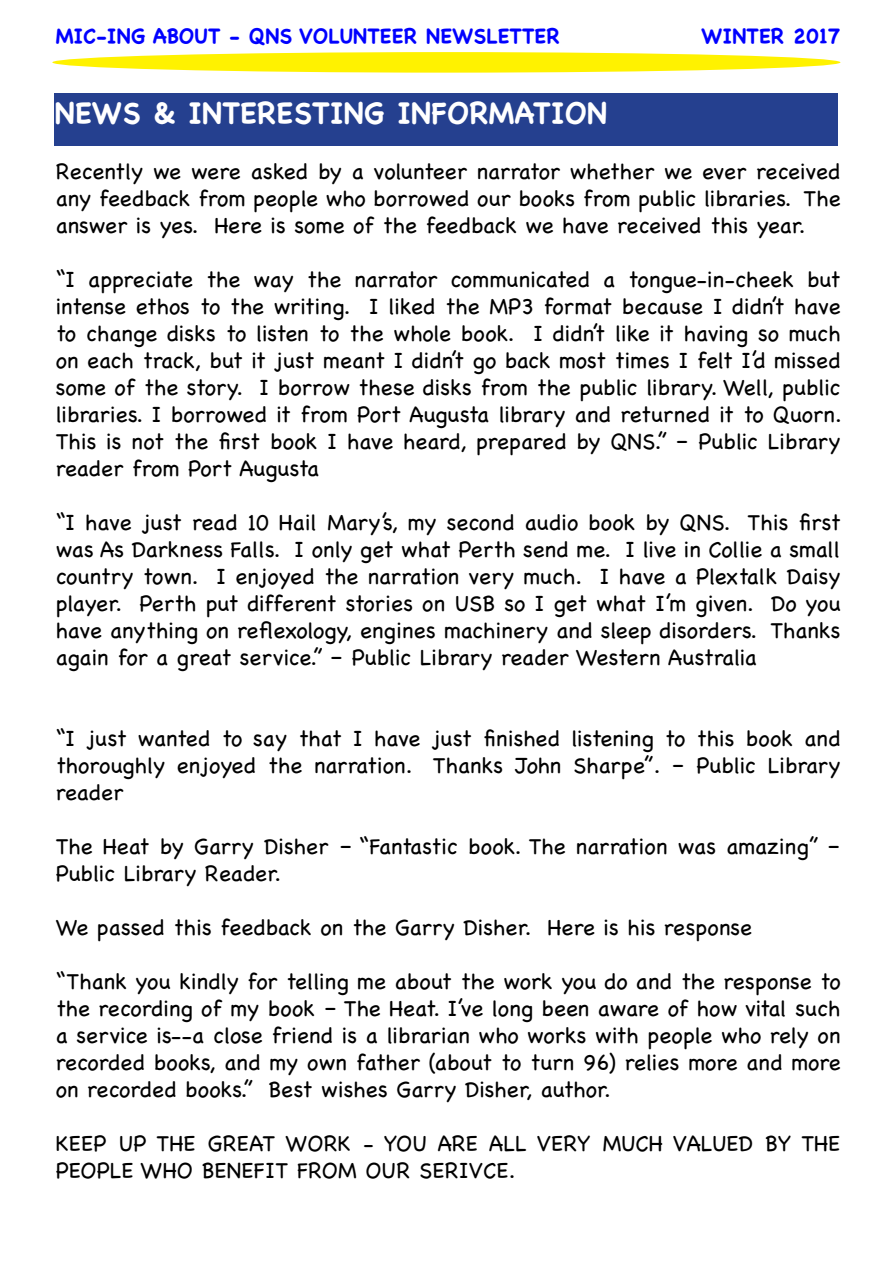
<style>
.page{position:relative;width:893px;height:1263px;background:#fff}
.page>*{position:absolute;margin:0;border:0;box-sizing:border-box;transform-origin:0 0}
.t1{font:700 30px "Chalkboard";color:#fff}
.t2{font:22.5px/27px "Chalkboard";color:#000;text-align:justify}
.t3{font:700 21px "Chalkboard";color:#00f}
</style>
<div class="page">
<div style="left:55px;top:94px;width:783px;height:52px;background:#25408f"></div>
<div style="left:52px;top:52px;width:788px;height:21px;background:#fff200;border-radius:50%"></div>
<p class="t3" style="left:56px;top:23px;width:506px">MIC-ING ABOUT - QNS VOLUNTEER NEWSLETTER</p>
<p class="t3" style="left:701px;top:23px;width:141px">WINTER 2017</p>
<h1 class="t1" style="left:55px;top:95px;width:554px">NEWS &amp; INTERESTING INFORMATION</h1>
<p class="t2" style="left:56px;top:157px;width:786px">Recently we were asked by a volunteer narrator whether we ever received any feedback from people who borrowed our books from public libraries. The answer is yes. Here is some of the feedback we have received this year.</p>
<p class="t2" style="left:56px;top:265px;width:788px">“I appreciate the way the narrator communicated a tongue-in-cheek but intense ethos to the writing. I liked the MP3 format because I didn’t have to change disks to listen to the whole book. I didn’t like it having so much on each track, but it just meant I didn’t go back most times I felt I’d missed some of the story. I borrow these disks from the public library. Well, public libraries. I borrowed it from Port Augusta library and returned it to Quorn.<br>This is not the first book I have heard, prepared by QNS.” – Public Library reader from Port Augusta</p>
<p class="t2" style="left:56px;top:508px;width:787px">“I have just read 10 Hail Mary’s, my second audio book by QNS. This first was As Darkness Falls. I only get what Perth send me. I live in Collie a small country town. I enjoyed the narration very much. I have a Plextalk Daisy player. Perth put different stories on USB so I get what I’m given. Do you have anything on reflexology, engines machinery and sleep disorders. Thanks again for a great service.” – Public Library reader Western Australia</p>
<p class="t2" style="left:56px;top:724px;width:786px">“I just wanted to say that I have just finished listening to this book and thoroughly enjoyed the narration. Thanks John Sharpe”. – Public Library reader</p>
<p class="t2" style="left:56px;top:832px;width:786px">The Heat by Garry Disher – “Fantastic book. The narration was amazing” –<br>Public Library Reader.</p>
<p class="t2" style="left:56px;top:913px;width:698px">We passed this feedback on the Garry Disher. Here is his response</p>
<p class="t2" style="left:56px;top:967px;width:786px">“Thank you kindly for telling me about the work you do and the response to the recording of my book – The Heat. I’ve long been aware of how vital such a service is--a close friend is a librarian who works with people who rely on recorded books, and my own father (about to turn 96) relies more and more on recorded books.” Best wishes Garry Disher, author.</p>
<p class="t2" style="left:56px;top:1129px;width:786px">KEEP UP THE GREAT WORK - YOU ARE ALL VERY MUCH VALUED BY THE<br>PEOPLE WHO BENEFIT FROM OUR SERIVCE.</p>
</div>
